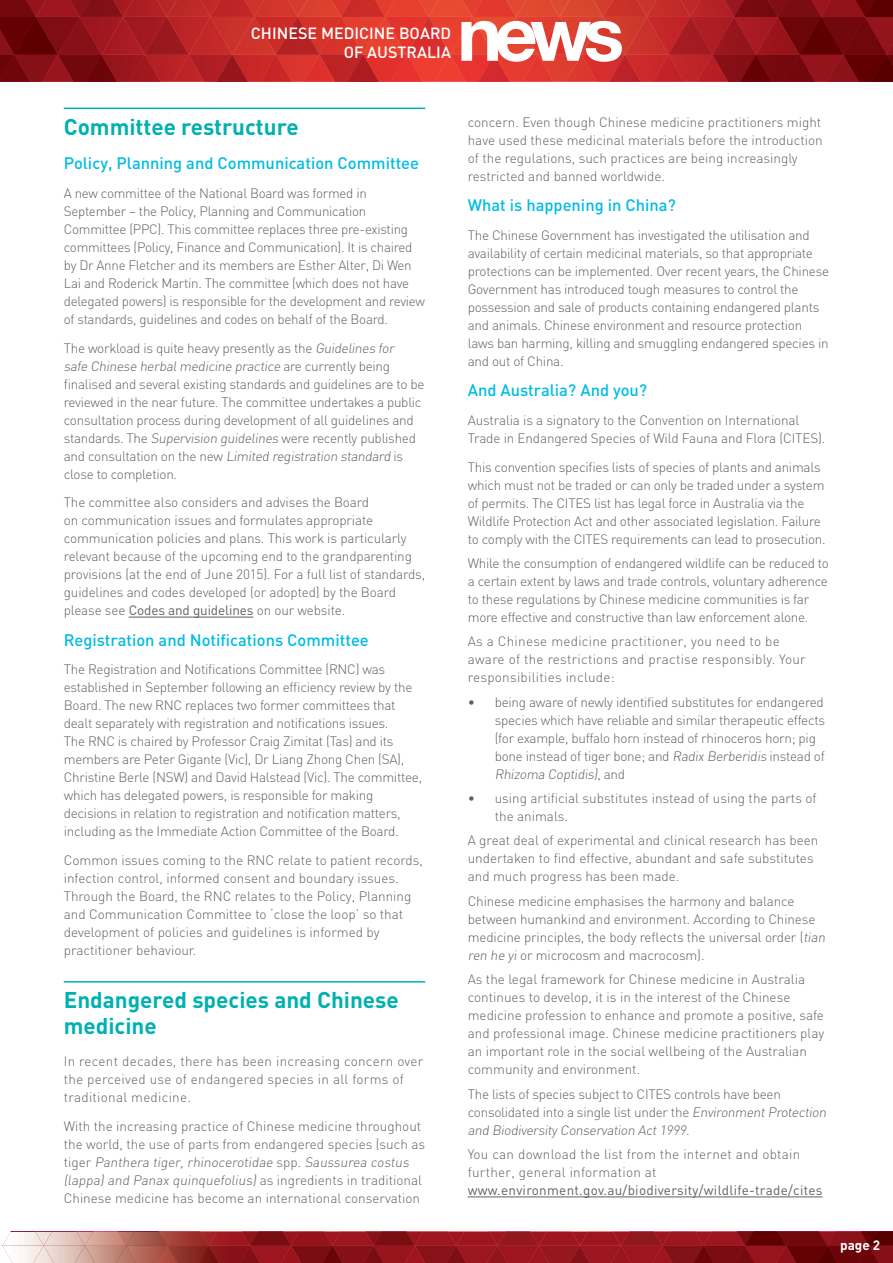
<style>
.page{position:relative;width:893px;height:1263px;background:#fff}
.page>*{position:absolute;margin:0;border:0;box-sizing:border-box;transform-origin:0 0}
.t1{font:700 22.5px/25.5px "DIN";color:#00b1b0}
.t2{font:500 16.5px "DIN";color:#00bce4}
.t3{font:500 16.05px/19.2px "DIN";color:#fff;text-align:right}
.t4{font:300 13.5px/18px "DIN";letter-spacing:-.02em;color:#5f6062}
.t5{font:300 13.5px/18px "DIN";color:#5f6062}
.t6{font:300 13.5px/18px "DIN";letter-spacing:.02em;color:#5f6062}
.t7{font:13.5px "DIN";letter-spacing:.02em;color:#5f6062}
.t8{font:700 13.5px "DIN";color:#fff}
.s1{font-weight:400}
</style>
<div class="page">
<svg style="left:0;top:0;width:893px;height:82px;background:#b52f2e"></svg>
<svg style="left:238px;top:1232px;width:655px;height:31px;background:#8b1118"></svg>
<img style="left:93px;top:1232px;width:145px;height:14px">
<img style="left:142px;top:1246px;width:96px;height:17px">
<img style="left:2px;top:1232px;width:75px;height:31px">
<img style="left:77px;top:1232px;width:16px;height:14px">
<img style="left:201px;top:1232px;width:16px;height:14px">
<img style="left:126px;top:1246px;width:16px;height:17px">
<img style="left:118px;top:1232px;width:8px;height:14px">
<img style="left:27px;top:1246px;width:33px;height:17px">
<img style="left:151px;top:1246px;width:33px;height:17px">
<img style="left:126px;top:1232px;width:33px;height:14px">
<img style="left:69px;top:1246px;width:16px;height:17px">
<img style="left:192px;top:1246px;width:33px;height:17px">
<img style="left:159px;top:1232px;width:16px;height:14px">
<img style="left:85px;top:1246px;width:41px;height:17px">
<hr style="left:64px;top:108px;width:361px;height:1px;background:#00b1b0">
<hr style="left:129px;top:617px;width:124px;height:1px;background:#5f6062">
<hr style="left:64px;top:981px;width:361px;height:1px;background:#00b1b0">
<hr style="left:468px;top:1196px;width:355px;height:1px;background:#5f6062">
<p class="t3" style="left:251px;top:23px;width:202px">CHINESE MEDICINE BOARD<br>OF AUSTRALIA</p>
<h1 class="t1" style="left:64px;top:113px;width:236px">Committee restructure</h1>
<p class="t2" style="left:64px;top:153px;width:357px">Policy, Planning and Communication Committee</p>
<p class="t4" style="left:64px;top:184px;width:363px">A new committee of the National Board was formed in September – the Policy, Planning and Communication Committee (PPC). This committee replaces three pre-existing committees (Policy, Finance and Communication). It is chaired by Dr Anne Fletcher and its members are Esther Alter, Di Wen Lai and Roderick Martin. The committee (which does not have delegated powers) is responsible for the development and review of standards, guidelines and codes on behalf of the Board.</p>
<p class="t4" style="left:64px;top:339px;width:362px">The workload is quite heavy presently as the Guidelines for safe Chinese herbalmedicine practice a re c u rre n t ly b e i n g finalised and several existing standards and guidelines are to be reviewed in the near future. The committee undertakes a public consultation process during development of all guidelines and standards. The Supervision guidelines were recently published a n d co n s u lta t i o n o n t h e n ew Limited registration standard i s close to completion.</p>
<p class="t4" style="left:64px;top:493px;width:363px">The committee also considers and advises the Board<br>on communication issues and formulates appropriate communication policies and plans. This work is particularly relevant because of the upcoming end to the grandparenting provisions (at the end of June 2015). For a full list of standards, guidelines and codes developed (or adopted) by the Board please see <span class="s1">Codes and guidelines</span> on our website.</p>
<p class="t2" style="left:64px;top:629px;width:306px">Registration and Notifications Committee</p>
<p class="t4" style="left:64px;top:660px;width:360px">The Registration and Notifications Committee (RNC) was established in September following an efficiency review by the Board. The new RNC replaces two former committees that dealt separately with registration and notifications issues.<br>The RNC is chaired by Professor Craig Zimitat (Tas) and its members are Peter Gigante (Vic), Dr Liang Zhong Chen (SA), Christine Berle (NSW) and David Halstead (Vic). The committee, which has delegated powers, is responsible for making decisions in relation to registration and notification matters, including as the Immediate Action Committee of the Board.</p>
<p class="t5" style="left:64px;top:851px;width:361px">Common issues coming to the RNC relate to patient records, infection control, informed consent and boundary issues.<br>Through the Board, the RNC relates to the Policy, Planning and Communication Committee to ‘close the loop’ so that development of policies and guidelines is informed by practitioner behaviour.</p>
<h1 class="t1" style="left:64px;top:986px;width:337px">Endangered species and Chinese medicine</h1>
<p class="t6" style="left:64px;top:1052px;width:361px">In recent decades, there has been increasing concern over the perceived use of endangered species in all forms of traditional medicine.</p>
<p class="t5" style="left:64px;top:1117px;width:363px">With the increasing practice of Chinese medicine throughout the world, the use of parts from endangered species (such as t i g e r Panthera tiger, rhinocerotidae s p p . Saussurea costus (lappa) and Panax quinquefolius) as i n g red i e nts i n t ra d iti o na l Chinese medicine has become an international conservation</p>
<p class="t5" style="left:468px;top:113px;width:356px">concern. Even though Chinese medicine practitioners might have used these medicinal materials before the introduction of the regulations, such practices are being increasingly restricted and banned worldwide.</p>
<p class="t2" style="left:468px;top:195px;width:210px">What is happening in China?</p>
<p class="t4" style="left:468px;top:226px;width:363px">The Chinese Government has investigated the utilisation and availability of certain medicinal materials, so that appropriate protections can be implemented. Over recent years, the Chinese Government has introduced tough measures to control the possession and sale of products containing endangered plants and animals. Chinese environment and resource protection laws ban harming, killing and smuggling endangered species in and out of China.</p>
<p class="t2" style="left:468px;top:380px;width:181px">And Australia? And you?</p>
<p class="t4" style="left:468px;top:411px;width:359px">Australia is a signatory to the Convention on International<br>Trade in Endangered Species of Wild Fauna and Flora (CITES).</p>
<p class="t4" style="left:468px;top:457px;width:360px">This convention specifies lists of species of plants and animals which must not be traded or can only be traded under a system of permits. The CITES list has legal force in Australia via the Wildlife Protection Act and other associated legislation. Failure to comply with the CITES requirements can lead to prosecution.</p>
<p class="t4" style="left:468px;top:554px;width:363px">While the consumption of endangered wildlife can be reduced to a certain extent by laws and trade controls, voluntary adherence to these regulations by Chinese medicine communities is far more effective and constructive than law enforcement alone.</p>
<p class="t6" style="left:468px;top:632px;width:340px">As a Chinese medicine practitioner, you need to be aware of the restrictions and practise responsibly. Your responsibilities include:</p>
<p class="t4" style="left:495px;top:693px;width:332px;text-indent:-27px">• being aware of newly identified substitutes for endangered species which have reliable and similar therapeutic effects (for example, buffalo horn instead of rhinoceros horn; pig bone instead of tiger bone; and Radix Berberidis instead of Rhizoma Coptidis), a n d</p>
<p class="t5" style="left:495px;top:789px;width:323px;text-indent:-27px">• using artificial substitutes instead of using the parts of the animals.</p>
<p class="t5" style="left:468px;top:831px;width:352px">A great deal of experimental and clinical research has been undertaken to find effective, abundant and safe substitutes and much progress has been made.</p>
<p class="t4" style="left:468px;top:892px;width:361px">Chinese medicine emphasises the harmony and balance between humankind and environment. According to Chinese medicine principles, the body reflects the universal order (tian ren he yi or microcosm and macrocosm).</p>
<p class="t5" style="left:468px;top:970px;width:358px">As the legal framework for Chinese medicine in Australia continues to develop, it is in the interest of the Chinese medicine profession to enhance and promote a positive, safe and professional image. Chinese medicine practitioners play an important role in the social wellbeing of the Australian community and environment.</p>
<p class="t4" style="left:468px;top:1085px;width:362px">The lists of species subject to CITES controls have been consolidated into a single list under the EnvironmentProtection and Biodiversity Conservation Act1999.</p>
<p class="t6" style="left:468px;top:1145px;width:334px">You can download the list from the internet and obtain further, general information at</p>
<p class="t7" style="left:468px;top:1182px;width:356px">www.environment.gov.au/biodiversity/wildlife-trade/cites</p>
<p class="t8" style="left:840px;top:1236px;width:42px">page 2</p>
</div>
